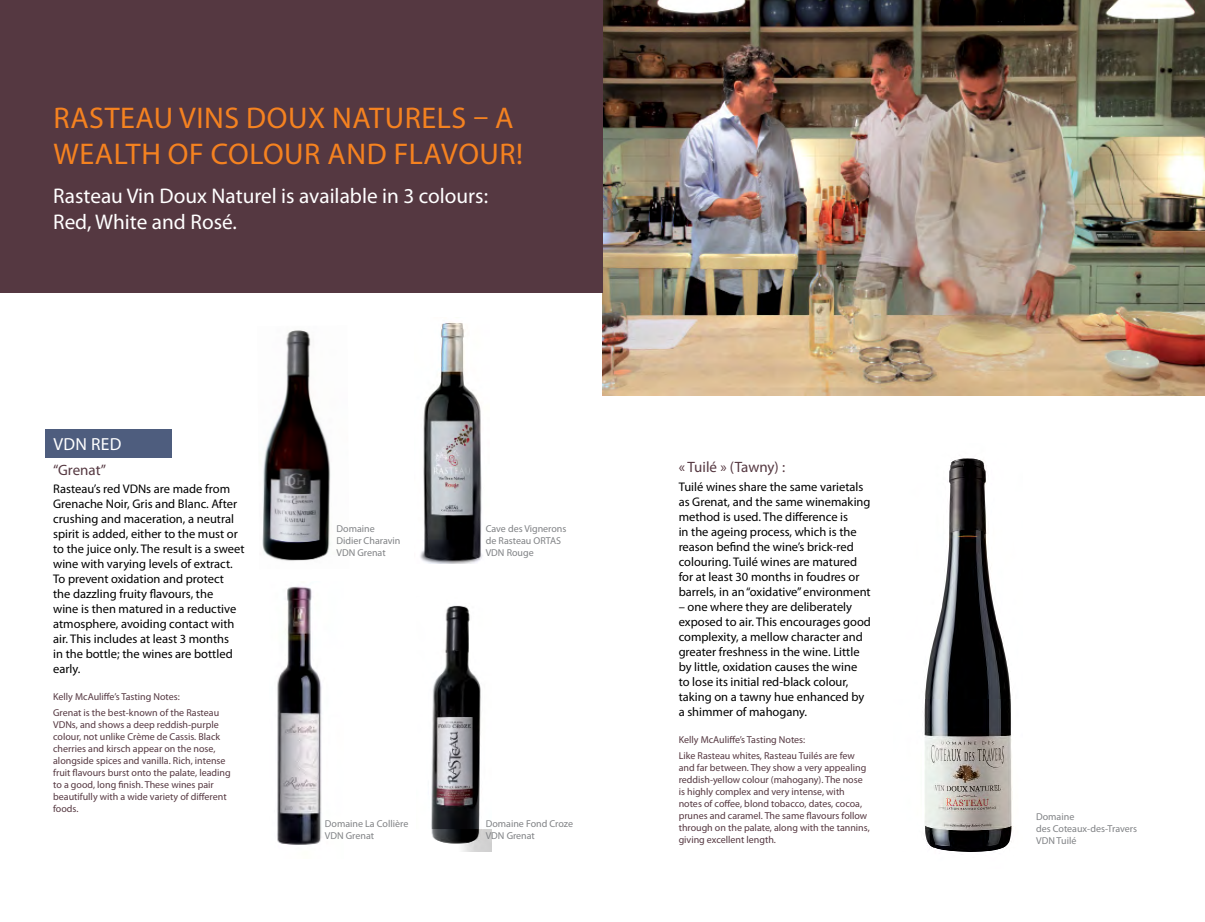
<style>
.page{position:relative;width:1205px;height:922px;background:#fff}
.page>*{position:absolute;margin:0;border:0;box-sizing:border-box;transform-origin:0 0}
.t1{font:30px/36px "Myriad Pro";letter-spacing:.02em;color:#f58220}
.t2{font:21.25px/25.5px "Myriad Pro";color:#fff}
.t3{font:17.5px "Myriad Pro";letter-spacing:.02em;color:#fff}
.t4{font:15px "Myriad Pro";color:#553841}
.t5{font:12.5px/15px "Myriad Pro";color:#000}
.t6{font:10px/12px "Myriad Pro";color:#553841}
.t7{font:10px/12px "Myriad Pro";color:#808285}
</style>
<div class="page">
<img style="left:602px;top:0;width:603px;height:395px">
<img style="left:924px;top:458px;width:88px;height:394px">
<div style="left:45px;top:429px;width:126px;height:28px;background:#4e5d7e"></div>
<div style="left:0;top:0;width:602px;height:293px;background:#553841"></div>
<img style="left:262px;top:330px;width:69px;height:231px">
<img style="left:277px;top:586px;width:45px;height:259px">
<img style="left:431px;top:605px;width:60px;height:246px">
<img style="left:420px;top:322px;width:63px;height:241px">
<h1 class="t1" style="left:53px;top:99px;width:471px">RASTEAU VINS DOUX NATURELS – A<br>WEALTH OF COLOUR AND FLAVOUR!</h1>
<h2 class="t2" style="left:53px;top:183px;width:436px">Rasteau Vin Doux Naturel is available in 3 colours:<br>Red, White and Rosé.</h2>
<h3 class="t3" style="left:53px;top:433px;width:70px">VDN RED</h3>
<p class="t4" style="left:53px;top:460px;width:55px">“Grenat”</p>
<p class="t5" style="left:53px;top:481px;width:193px">Rasteau’s red VDNs are made from Grenache Noir, Gris and Blanc. After crushing and maceration, a neutral spirit is added, either to the must or to the juice only. The result is a sweet wine with varying levels of extract.<br>To prevent oxidation and protect<br>the dazzling fruity flavours, the<br>wine is then matured in a reductive atmosphere, avoiding contact with air. This includes at least 3 months<br>in the bottle; the wines are bottled early.</p>
<p class="t6" style="left:53px;top:689px;width:168px;line-height:15.5px">Kelly McAuliffe’s Tasting Notes:<br>Grenat is the best-known of the Rasteau</p>
<p class="t6" style="left:53px;top:718px;width:179px">VDNs, and shows a deep reddish-purple colour, not unlike Crème de Cassis. Black cherries and kirsch appear on the nose, alongside spices and vanilla. Rich, intense fruit flavours burst onto the palate, leading to a good, long finish. These wines pair beautifully with a wide variety of different foods.</p>
<p class="t7" style="left:336px;top:522px;width:65px">Domaine<br>Didier Charavin<br>VDN Grenat</p>
<p class="t7" style="left:486px;top:522px;width:82px">Cave des Vignerons de Rasteau ORTAS<br>VDN Rouge</p>
<p class="t7" style="left:325px;top:816px;width:85px">Domaine La Collière<br>VDN Grenat</p>
<p class="t7" style="left:486px;top:816px;width:89px">Domaine Fond Croze<br>VDN Grenat</p>
<p class="t4" style="left:679px;top:458px;width:108px">« Tuilé » (Tawny) :</p>
<p class="t5" style="left:679px;top:479px;width:193px">Tuilé wines share the same varietals as Grenat, and the same winemaking method is used. The difference is<br>in the ageing process, which is the reason befind the wine’s brick-red colouring. Tuilé wines are matured for at least 30 months in foudres or barrels, in an “oxidative” environment</p>
<p class="t5" style="left:679px;top:599px;width:194px">– one where they are deliberately exposed to air. This encourages good complexity, a mellow character and greater freshness in the wine. Little by little, oxidation causes the wine to lose its initial red-black colour, taking on a tawny hue enhanced by a shimmer of mahogany.</p>
<p class="t6" style="left:679px;top:731px;width:178px;line-height:15.5px">Kelly McAuliffe’s Tasting Notes:<br>Like Rasteau whites, Rasteau Tuilés are few</p>
<p class="t6" style="left:679px;top:760px;width:193px">and far between. They show a very appealing reddish-yellow colour (mahogany). The nose is highly complex and very intense, with notes of coffee, blond tobacco, dates, cocoa, prunes and caramel. The same flavours follow through on the palate, along with the tannins, giving excellent length.</p>
<p class="t7" style="left:1036px;top:809px;width:102px">Domaine<br>des Coteaux-des-Travers<br>VDN Tuilé</p>
</div>
